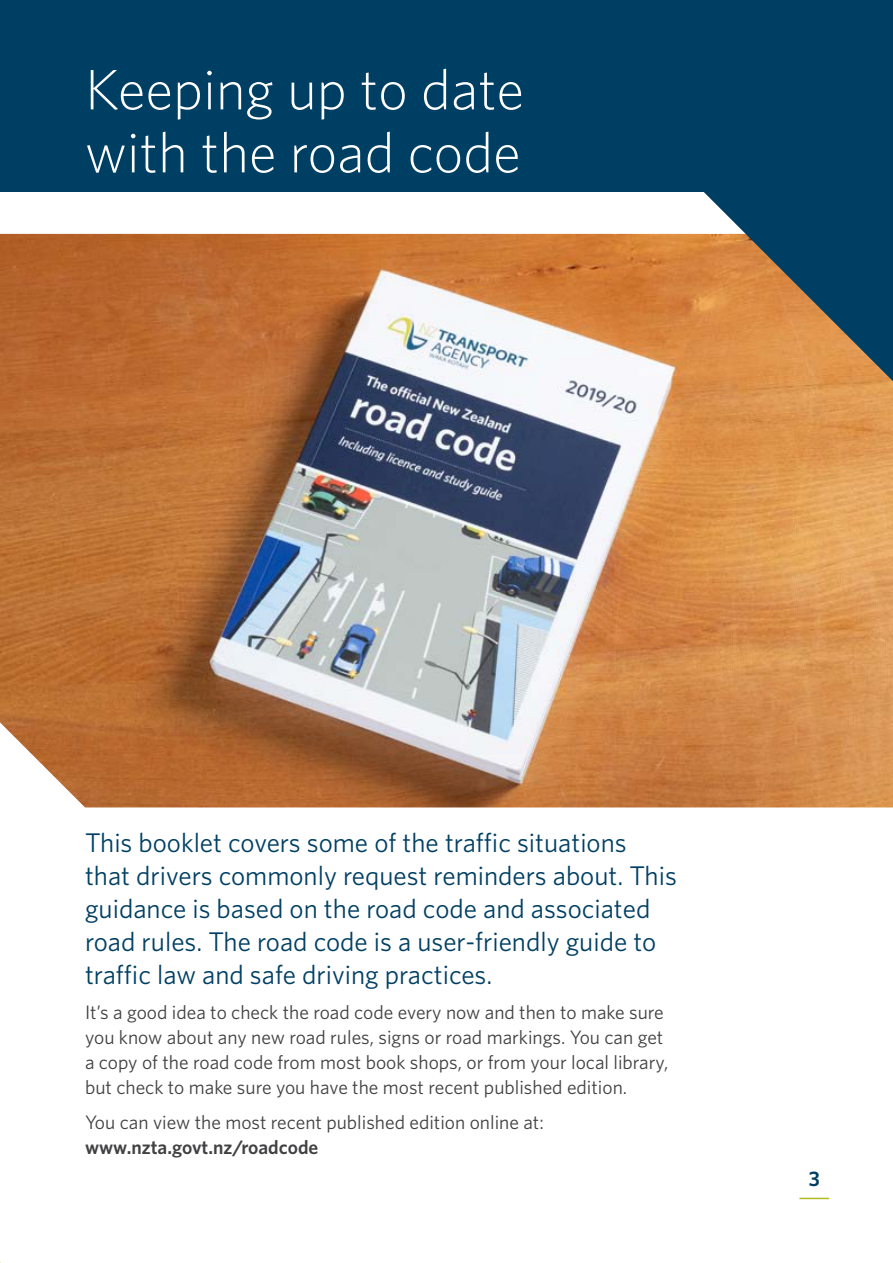
<style>
.page{position:relative;width:893px;height:1263px;background:#fff}
.page>*{position:absolute;margin:0;border:0;box-sizing:border-box;transform-origin:0 0}
.t1{font:300 57px/63px "Whitney";color:#fff}
.t2{font:27px/33px "Whitney";color:#003f64}
.t3{font:600 21px "Whitney";color:#003f64}
.t4{font:19.5px/24.8px "Whitney";color:#414042}
.t5{font:600 19.5px "Whitney";color:#414042}
</style>
<div class="page">
<img style="left:0;top:234px;width:893px;height:573px">
<div style="left:0;top:0;width:893px;height:191px;background:#003f64"></div>
<svg style="left:702px;top:191px;width:191px;height:190px"></svg>
<hr style="left:799px;top:1198px;width:30px;height:1px;background:#afbc22">
<h1 class="t1" style="left:85px;top:56px;width:441px">Keeping up to date with the road code</h1>
<p class="t2" style="left:85px;top:825px;width:593px">This booklet covers some of the traffic situations that drivers commonly request reminders about. This guidance is based on the road code and associated road rules. The road code is a user-friendly guide to traffic law and safe driving practices.</p>
<p class="t4" style="left:85px;top:1000px;width:585px">It’s a good idea to check the road code every now and then to make sure you know about any new road rules, signs or road markings. You can get a copy of the road code from most book shops, or from your local library, but check to make sure you have the most recent published edition.</p>
<p class="t4" style="left:85px;top:1109px;width:460px">You can view the most recent published edition online at:</p>
<p class="t5" style="left:85px;top:1134px;width:235px">www.nzta.govt.nz/roadcode</p>
<p class="t3" style="left:809px;top:1165px;width:13px">3</p>
</div>
